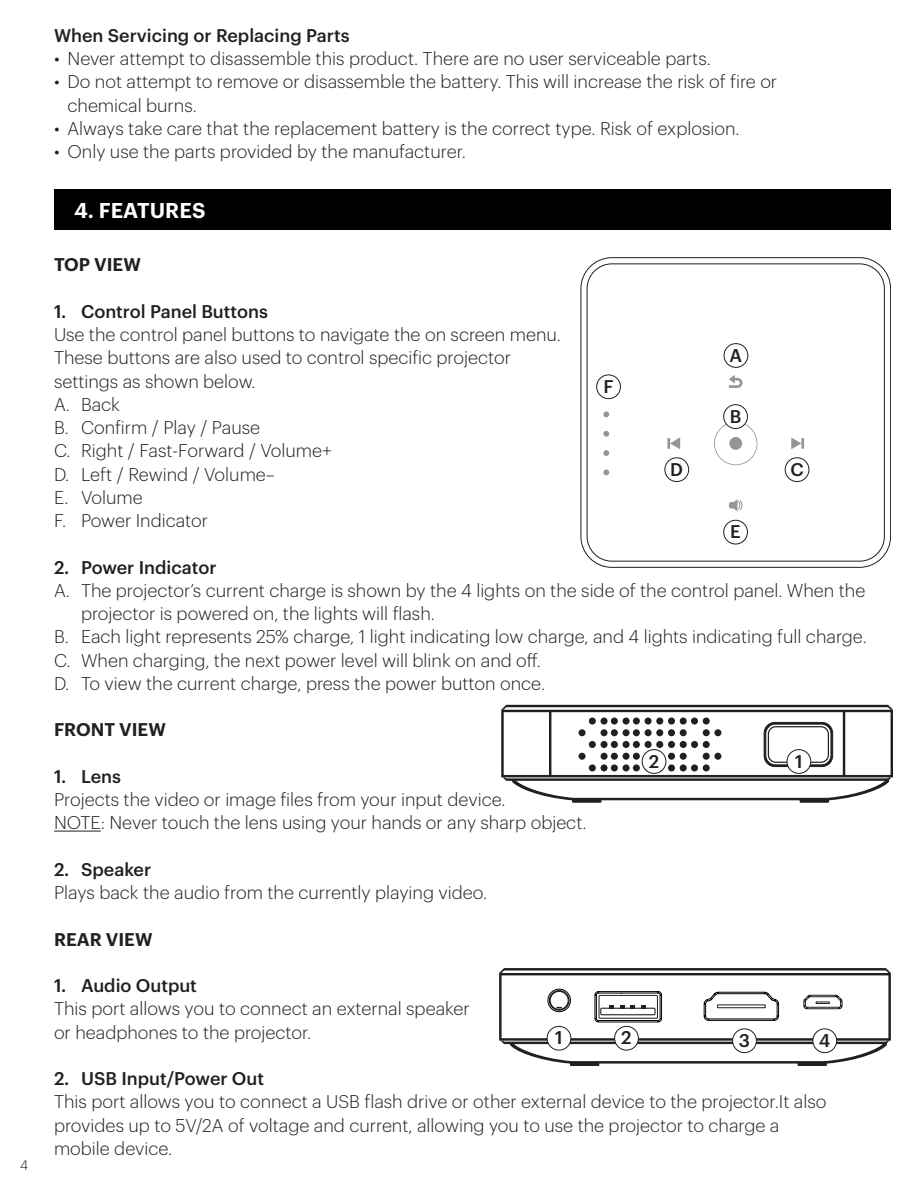
<style>
.page{position:relative;width:918px;height:1188px;background:#fff}
.page>*{position:absolute;margin:0;border:0;box-sizing:border-box;transform-origin:0 0}
.t1{font:600 21px "Graphik";letter-spacing:.005em;color:#fff}
.t2{font:300 18px/23.2px "Graphik";color:#231f20}
.t3{font:500 18px "Graphik";color:#231f20}
.t4{font:600 18px "Graphik";color:#231f20}
.t5{font:300 13.5px "Graphik";color:#231f20}
</style>
<div class="page">
<hr style="left:54px;top:831px;width:47px;height:1px;background:#231f20">
<div style="left:54px;top:189px;width:837px;height:41px;background:#000001"></div>
<svg style="left:580px;top:257px;width:311px;height:311px"></svg>
<svg style="left:729px;top:499px;width:14px;height:13px"></svg>
<svg style="left:603px;top:411px;width:6px;height:6px"></svg>
<svg style="left:603px;top:431px;width:6px;height:6px"></svg>
<svg style="left:603px;top:450px;width:6px;height:6px"></svg>
<svg style="left:603px;top:470px;width:6px;height:5px"></svg>
<svg style="left:667px;top:438px;width:13px;height:11px"></svg>
<svg style="left:791px;top:438px;width:13px;height:11px"></svg>
<svg style="left:729px;top:375px;width:14px;height:13px"></svg>
<svg style="left:714px;top:422px;width:43px;height:43px"></svg>
<div style="left:724px;top:344px;width:24px;height:23px;background:#fff;border-radius:50%"></div>
<div style="left:724px;top:343px;width:24px;height:25px;border:1px solid #231f20;border-radius:50%"></div>
<div style="left:724px;top:405px;width:23px;height:23px;background:#fff;border-radius:50%"></div>
<div style="left:723px;top:404px;width:25px;height:25px;border:1px solid #231f20;border-radius:50%"></div>
<div style="left:665px;top:458px;width:24px;height:24px;background:#fff;border-radius:50%"></div>
<div style="left:664px;top:457px;width:25px;height:25px;border:1px solid #231f20;border-radius:50%"></div>
<div style="left:785px;top:458px;width:24px;height:24px;background:#fff;border-radius:50%"></div>
<div style="left:785px;top:457px;width:24px;height:25px;border:1px solid #231f20;border-radius:50%"></div>
<div style="left:724px;top:520px;width:23px;height:24px;background:#fff;border-radius:50%"></div>
<div style="left:723px;top:520px;width:25px;height:24px;border:1px solid #231f20;border-radius:50%"></div>
<div style="left:597px;top:375px;width:23px;height:24px;background:#fff;border-radius:50%"></div>
<div style="left:596px;top:375px;width:25px;height:24px;border:1px solid #231f20;border-radius:50%"></div>
<svg style="left:501px;top:705px;width:392px;height:98px"></svg>
<div style="left:787px;top:750px;width:24px;height:23px;background:#fff;border-radius:50%"></div>
<div style="left:787px;top:749px;width:24px;height:25px;border:1px solid #231f20;border-radius:50%"></div>
<div style="left:642px;top:750px;width:24px;height:23px;background:#fff;border-radius:50%"></div>
<div style="left:642px;top:749px;width:24px;height:25px;border:1px solid #231f20;border-radius:50%"></div>
<svg style="left:499px;top:968px;width:392px;height:98px"></svg>
<div style="left:547px;top:1026px;width:24px;height:24px;background:#fff;border-radius:50%"></div>
<div style="left:547px;top:1026px;width:24px;height:25px;border:1px solid #231f20;border-radius:50%"></div>
<div style="left:615px;top:1026px;width:23px;height:24px;background:#fff;border-radius:50%"></div>
<div style="left:614px;top:1026px;width:25px;height:25px;border:1px solid #231f20;border-radius:50%"></div>
<div style="left:733px;top:1029px;width:23px;height:24px;background:#fff;border-radius:50%"></div>
<div style="left:732px;top:1028px;width:25px;height:25px;border:1px solid #231f20;border-radius:50%"></div>
<div style="left:813px;top:1029px;width:24px;height:24px;background:#fff;border-radius:50%"></div>
<div style="left:812px;top:1028px;width:25px;height:25px;border:1px solid #231f20;border-radius:50%"></div>
<p class="t5" style="left:20px;top:1155px;width:10px">4</p>
<p class="t3" style="left:54px;top:22px;width:297px">When Servicing or Replacing Parts</p>
<p class="t2" style="left:54px;top:45px;width:658px">• Never attempt to disassemble this product. There are no user serviceable parts.</p>
<p class="t2" style="left:68px;top:69px;width:711px;text-indent:-14px">• Do not attempt to remove or disassemble the battery. This will increase the risk of fire or chemical burns.</p>
<p class="t2" style="left:54px;top:115px;width:687px">• Always take care that the replacement battery is the correct type. Risk of explosion.</p>
<p class="t2" style="left:54px;top:139px;width:413px">• Only use the parts provided by the manufacturer.</p>
<p class="t1" style="left:74px;top:194px;width:133px">4. FEATURES</p>
<p class="t4" style="left:54px;top:251px;width:88px">TOP VIEW</p>
<p class="t3" style="left:54px;top:298px;width:215px">1. Control Panel Buttons</p>
<p class="t2" style="left:54px;top:322px;width:509px">Use the control panel buttons to navigate the on screen menu.<br>These buttons are also used to control specific projector settings as shown below.<br>A. Back<br>B. Confirm / Play / Pause<br>C. Right / Fast-Forward / Volume+<br>D. Left / Rewind / Volume–<br>E. Volume<br>F. Power Indicator</p>
<p class="t3" style="left:54px;top:553px;width:164px">2. Power Indicator</p>
<p class="t2" style="left:54px;top:577px;width:813px">A. The projector’s current charge is shown by the 4 lights on the side of the control panel. When the</p>
<p class="t2" style="left:81px;top:601px;width:355px">projector is powered on, the lights will flash.</p>
<p class="t2" style="left:54px;top:624px;width:814px">B. Each light represents 25% charge, 1 light indicating low charge, and 4 lights indicating full charge.</p>
<p class="t2" style="left:54px;top:647px;width:488px">C. When charging, the next power level will blink on and off.</p>
<p class="t2" style="left:54px;top:670px;width:493px">D. To view the current charge, press the power button once.</p>
<p class="t4" style="left:54px;top:716px;width:113px">FRONT VIEW</p>
<p class="t3" style="left:54px;top:763px;width:69px">1. Lens</p>
<p class="t2" style="left:54px;top:787px;width:534px">Projects the video or image files from your input device.<br>NOTE: Never touch the lens using your hands or any sharp object.</p>
<p class="t3" style="left:54px;top:856px;width:99px">2. Speaker</p>
<p class="t2" style="left:54px;top:880px;width:435px">Plays back the audio from the currently playing video.</p>
<p class="t4" style="left:54px;top:925px;width:100px">REAR VIEW</p>
<p class="t3" style="left:54px;top:972px;width:144px">1. Audio Output</p>
<p class="t2" style="left:54px;top:996px;width:417px">This port allows you to connect an external speaker or headphones to the projector.</p>
<p class="t3" style="left:54px;top:1065px;width:212px">2. USB Input/Power Out</p>
<p class="t2" style="left:54px;top:1089px;width:774px">This port allows you to connect a USB flash drive or other external device to the projector.It also provides up to 5V/2A of voltage and current, allowing you to use the projector to charge a mobile device.</p>
<p class="t3" style="left:730px;top:341px;width:14px">A</p>
<p class="t3" style="left:604px;top:373px;width:12px">F</p>
<p class="t3" style="left:730px;top:403px;width:13px">B</p>
<p class="t3" style="left:670px;top:456px;width:14px">D</p>
<p class="t3" style="left:791px;top:456px;width:15px">C</p>
<p class="t3" style="left:730px;top:518px;width:12px">E</p>
<p class="t3" style="left:649px;top:747px;width:12px">2</p>
<p class="t3" style="left:795px;top:747px;width:9px">1</p>
<p class="t3" style="left:555px;top:1024px;width:9px">1</p>
<p class="t3" style="left:621px;top:1024px;width:12px">2</p>
<p class="t3" style="left:739px;top:1027px;width:13px">3</p>
<p class="t3" style="left:819px;top:1027px;width:13px">4</p>
</div>
